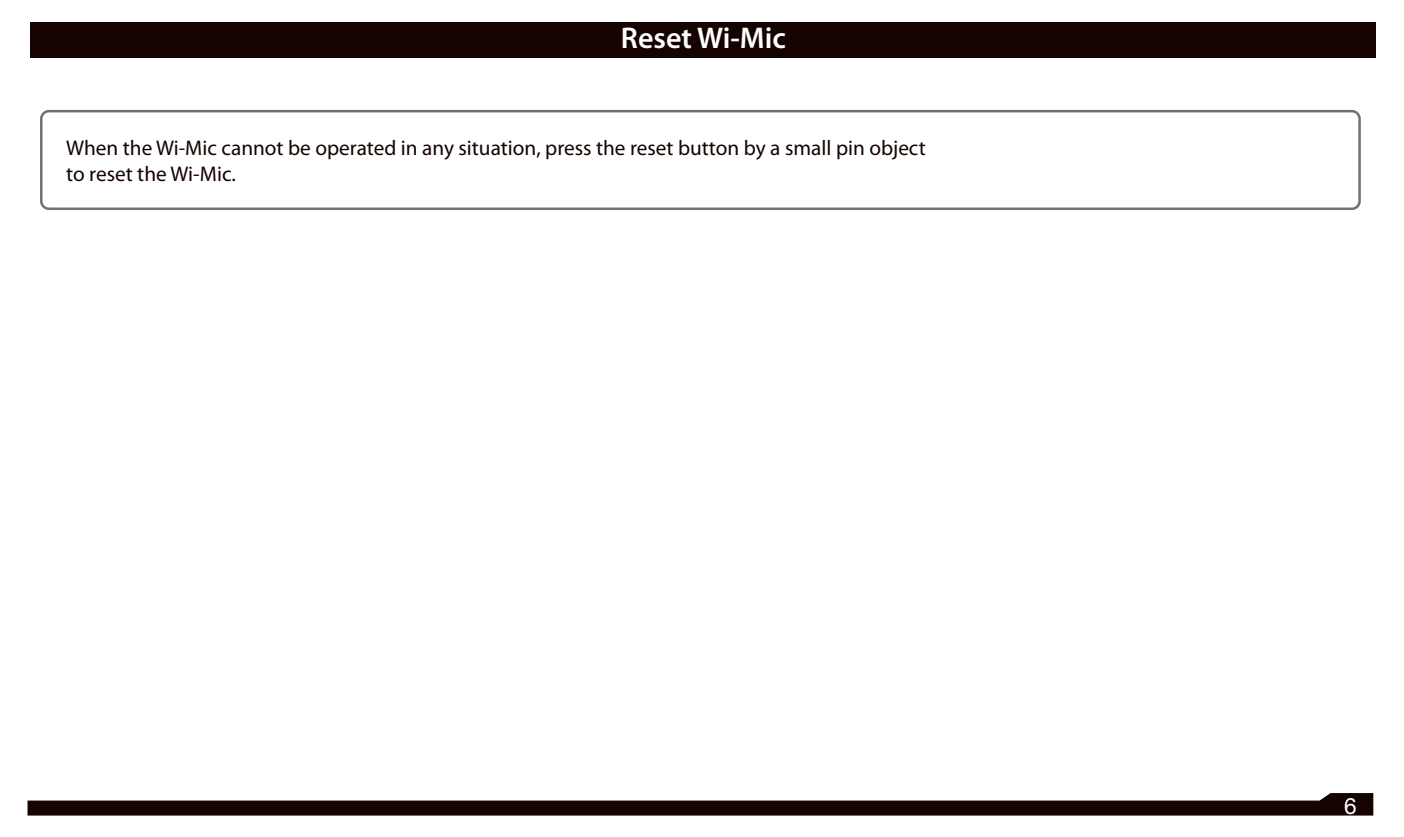
<style>
.page{position:relative;width:1404px;height:837px;background:#fff}
.page>*{position:absolute;margin:0;border:0;box-sizing:border-box;transform-origin:0 0}
.t1{font:600 30px "Myriad Pro";color:#fff}
.t2{font:22.5px "Helvetica Neue";color:#fff}
.t3{font:21.25px/25.5px "Myriad Pro";color:#150301}
</style>
<div class="page">
<svg style="left:28px;top:793px;width:1344px;height:22px"></svg>
<div style="left:30px;top:22px;width:1345px;height:35px;background:#150301"></div>
<div style="left:40px;top:110px;width:1320px;height:100px;border:2px solid #727171;border-radius:8px"></div>
<h1 class="t1" style="left:621px;top:19px;width:167px">Reset Wi-Mic</h1>
<p class="t3" style="left:66px;top:135px;width:861px">When the Wi-Mic cannot be operated in any situation, press the reset button by a small pin object to reset the Wi-Mic.</p>
<p class="t2" style="left:1344px;top:792px;width:14px">6</p>
</div>
